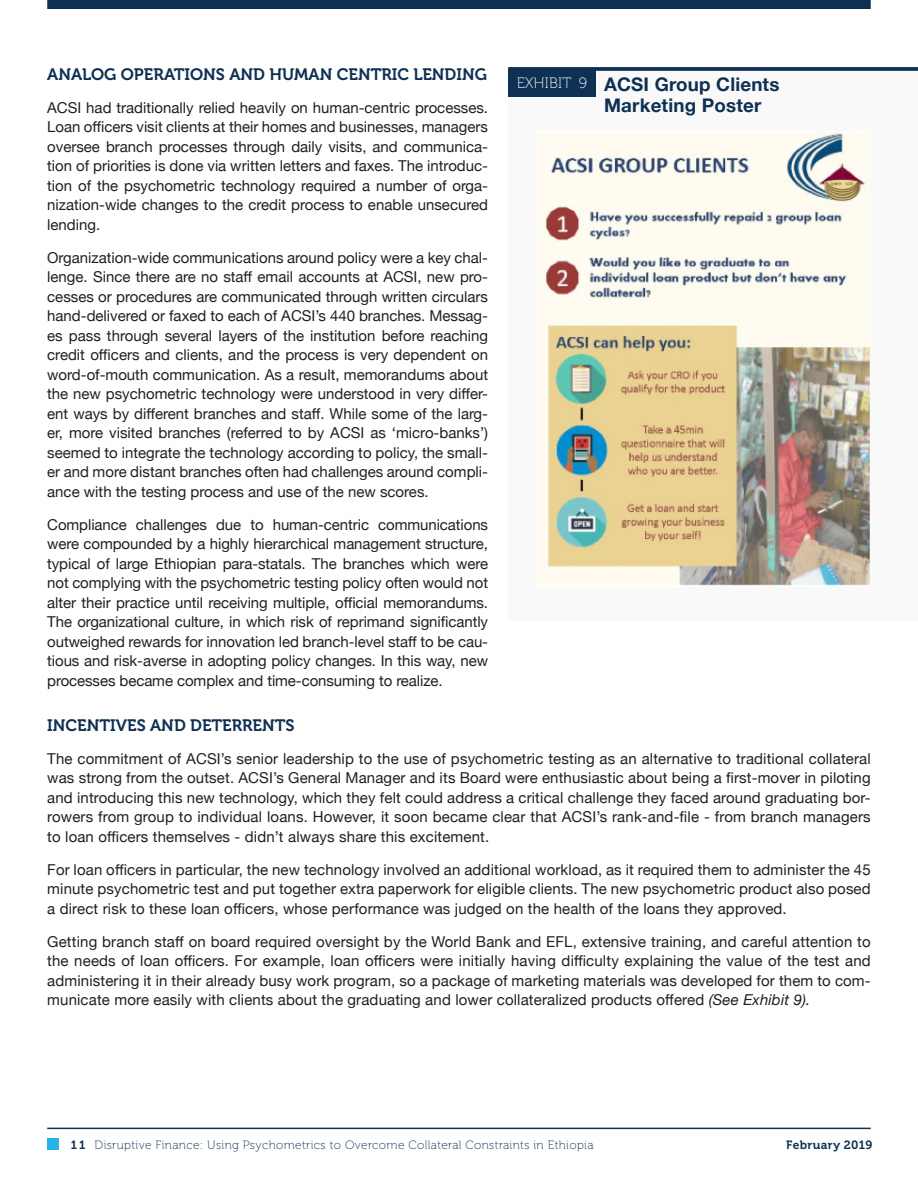
<style>
.page{position:relative;width:918px;height:1188px;background:#fff}
.page>*{position:absolute;margin:0;border:0;box-sizing:border-box;transform-origin:0 0}
.t1{font:700 18.75px/21px "Helvetica Neue";letter-spacing:.01em;color:#0e3052}
.t2{font:16.5px "Museo 700";color:#0e3052}
.t3{font:15px/19.5px "Helvetica Neue";color:#231f20;text-align:justify}
.t4{font:12px "Museo 100";letter-spacing:.03em;color:#0e3052}
.t5{font:12px "Museo 700";letter-spacing:.03em;color:#0e3052}
.s1{font-style:italic}
.s2{font-family:"Museo 700"}
</style>
<div class="page">
<hr style="left:47px;top:1128px;width:824px;height:1px;background:#0e3052">
<div style="left:47px;top:0;width:824px;height:9px;background:#0e3052"></div>
<div style="left:47px;top:1138px;width:12px;height:11px;background:#29b2e7"></div>
<div style="left:508px;top:70px;width:410px;height:551px;background:#f9f9f9"></div>
<div style="left:508px;top:69px;width:87px;height:28px;background:#0e3052"></div>
<svg style="left:508px;top:67px;width:410px;height:4px;background:#193a5a"></svg>
<img style="left:543px;top:132px;width:326px;height:454px">
<p class="t2" style="left:47px;top:65px;width:441px">ANALOG OPERATIONS AND HUMAN CENTRIC LENDING</p>
<p class="t3" style="left:47px;top:99px;width:442px">ACSI had traditionally relied heavily on human-centric processes.<br>Loan officers visit clients at their homes and businesses, managers oversee branch processes through daily visits, and communica&shy;tion of priorities is done via written letters and faxes. The introduc&shy;tion of the psychometric technology required a number of orga&shy;nization-wide changes to the credit process to enable unsecured lending.</p>
<p class="t3" style="left:47px;top:249px;width:442px">Organization-wide communications around policy were a key chal&shy;lenge. Since there are no staff email accounts at ACSI, new pro&shy;cesses or procedures are communicated through written circulars hand-delivered or faxed to each of ACSI’s 440 branches. Messag&shy;es pass through several layers of the institution before reaching credit officers and clients, and the process is very dependent on word-of-mouth communication. As a result, memorandums about the new psychometric technology were understood in very differ&shy;ent ways by different branches and staff. While some of the larg&shy;er, more visited branches (referred to by ACSI as ‘micro-banks’) seemed to integrate the technology according to policy, the small&shy;er and more distant branches often had challenges around compli&shy;ance with the testing process and use of the new scores.</p>
<p class="t3" style="left:47px;top:516px;width:442px">Compliance challenges due to human-centric communications were compounded by a highly hierarchical management structure, typical of large Ethiopian para-statals. The branches which were not complying with the psychometric testing policy often would not alter their practice until receiving multiple, official memorandums.<br>The organizational culture, in which risk of reprimand significantly outweighed rewards for innovation led branch-level staff to be cau&shy;tious and risk-averse in adopting policy changes. In this way, new processes became complex and time-consuming to realize.</p>
<p class="t2" style="left:47px;top:716px;width:249px">INCENTIVES AND DETERRENTS</p>
<p class="t3" style="left:47px;top:749px;width:825px">The commitment of ACSI’s senior leadership to the use of psychometric testing as an alternative to traditional collateral was strong from the outset. ACSI’s General Manager and its Board were enthusiastic about being a first-mover in piloting and introducing this new technology, which they felt could address a critical challenge they faced around graduating bor&shy;rowers from group to individual loans. However, it soon became clear that ACSI’s rank-and-file - from branch managers to loan officers themselves - didn’t always share this excitement.</p>
<p class="t3" style="left:47px;top:860px;width:825px">For loan officers in particular, the new technology involved an additional workload, as it required them to administer the 45 minute psychometric test and put together extra paperwork for eligible clients. The new psychometric product also posed a direct risk to these loan officers, whose performance was judged on the health of the loans they approved.</p>
<p class="t3" style="left:47px;top:932px;width:825px">Getting branch staff on board required oversight by the World Bank and EFL, extensive training, and careful attention to the needs of loan officers. For example, loan officers were initially having difficulty explaining the value of the test and administering it in their already busy work program, so a package of marketing materials was developed for them to com&shy;municate more easily with clients about the graduating and lower collateralized products offered <span class="s1">(See Exhibit 9).</span></p>
<p class="t1" style="left:604px;top:74px;width:177px;text-indent:-87px"><sup>EXHIBIT</sup> <sup>9</sup> ACSI Group Clients<br>Marketing Poster</p>
<p class="t4" style="left:71px;top:1139px;width:524px"><span class="s2">11</span> Disruptive Finance: Using Psychometrics to Overcome Collateral Constraints in Ethiopia</p>
<p class="t5" style="left:786px;top:1139px;width:88px">February 2019</p>
</div>
